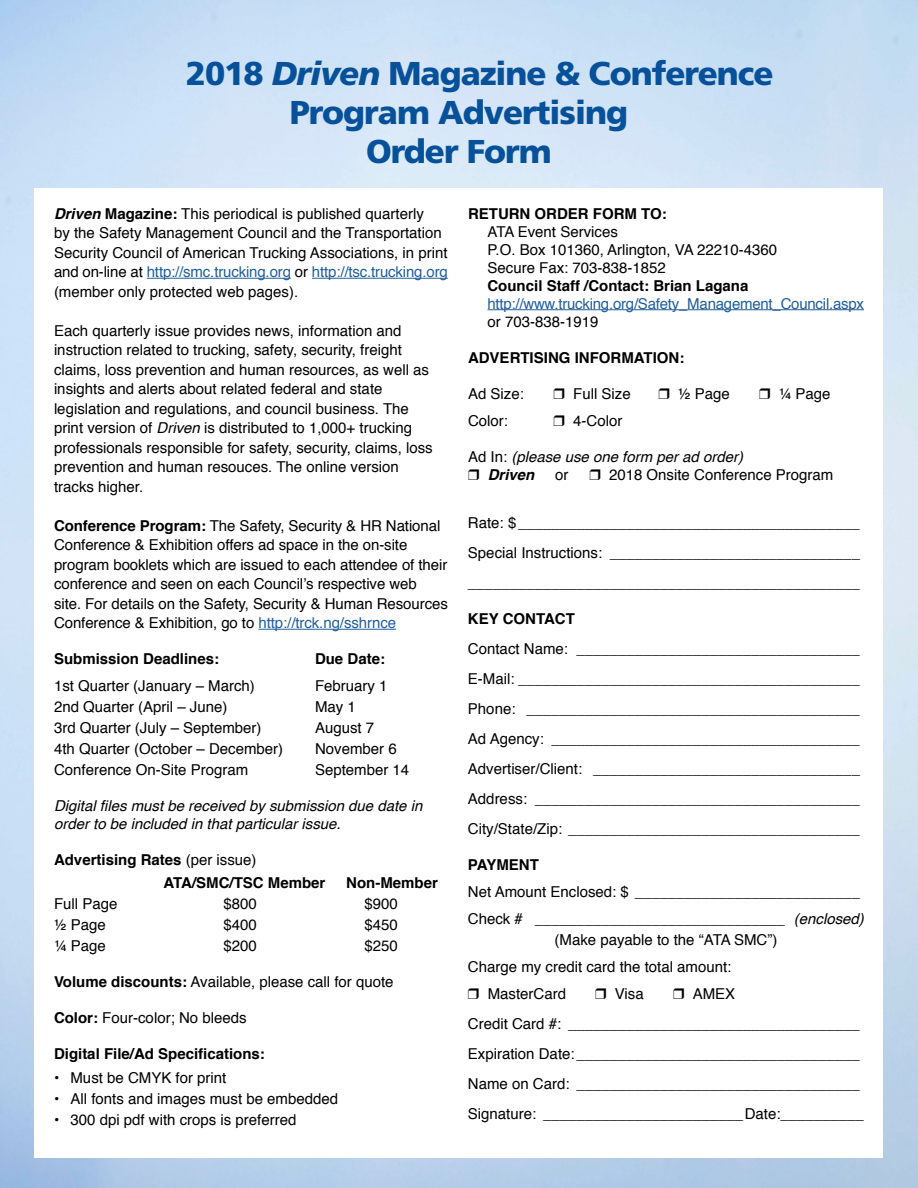
<style>
.page{position:relative;width:918px;height:1188px;background:#fff}
.page>*{position:absolute;margin:0;border:0;box-sizing:border-box;transform-origin:0 0}
.t1{font:900 33px "Frutiger";letter-spacing:-.03em;color:#06519a}
.t2{font:15px/19.5px "Helvetica";color:#000}
.t3{font:700 15px/23.4px "Helvetica";color:#000}
.t4{font:italic 15px/18px "Helvetica";color:#000}
.t5{font:15px "Helvetica";letter-spacing:-.015em;color:#215e9e}
.s1{font-style:italic}
.s2{font-weight:700;font-style:italic}
.s3{font-weight:700}
.s4{color:#215e9e}
.s5{font-weight:400}
.s6{font-style:normal}
</style>
<div class="page">
<hr style="left:147px;top:278px;width:144px;height:1px;background:#215e9e">
<hr style="left:312px;top:278px;width:136px;height:1px;background:#215e9e">
<hr style="left:258px;top:629px;width:138px;height:1px;background:#215e9e">
<hr style="left:488px;top:309px;width:376px;height:1px;background:#215e9e">
<h1 class="t1" style="left:186px;top:53px;width:589px">2018 <span class="s1">Driven</span> Magazine &amp; Conference</h1>
<h1 class="t1" style="left:290px;top:92px;width:340px">Program Advertising</h1>
<h1 class="t1" style="left:366px;top:131px;width:187px">Order Form</h1>
<p class="t2" style="left:54px;top:204px;width:395px"><span class="s2">Driven</span> <span class="s3">Magazine:</span> This periodical is published quarterly<br>by the Safety Management Council and the Transportation Security Council of American Trucking Associations, in print and on-line at <span class="s4">http://smc.trucking.org</span> or <span class="s4">http://tsc.trucking.org </span>(member only protected web pages).</p>
<p class="t2" style="left:54px;top:321px;width:380px">Each quarterly issue provides news, information and instruction related to trucking, safety, security, freight claims, loss prevention and human resources, as well as insights and alerts about related federal and state legislation and regulations, and council business. The print version of <span class="s1">Driven</span> is distributed to 1,000+ trucking professionals responsible for safety, security, claims, loss prevention and human resouces. The online version tracks higher.</p>
<p class="t2" style="left:54px;top:516px;width:395px"><span class="s3">Conference Program:</span> The Safety, Security &amp; HR National Conference &amp; Exhibition offers ad space in the on-site program booklets which are issued to each attendee of their conference and seen on each Council’s respective web<br>site. For details on the Safety, Security &amp; Human Resources Conference &amp; Exhibition, go to <span class="s4">http://trck.ng/sshrnce</span></p>
<p class="t3" style="left:54px;top:647px;width:167px">Submission Deadlines:</p>
<p class="t3" style="left:315px;top:647px;width:72px">Due Date:</p>
<p class="t2" style="left:54px;top:676px;width:202px">1st Quarter (January – March)</p>
<p class="t2" style="left:315px;top:676px;width:74px">February 1</p>
<p class="t2" style="left:54px;top:697px;width:175px">2nd Quarter (April – June)</p>
<p class="t2" style="left:315px;top:697px;width:42px">May 1</p>
<p class="t2" style="left:54px;top:718px;width:209px">3rd Quarter (July – September)</p>
<p class="t2" style="left:315px;top:718px;width:61px">August 7</p>
<p class="t2" style="left:54px;top:739px;width:231px">4th Quarter (October – December)</p>
<p class="t2" style="left:315px;top:739px;width:83px">November 6</p>
<p class="t2" style="left:54px;top:760px;width:196px">Conference On-Site Program</p>
<p class="t2" style="left:315px;top:760px;width:96px">September 14</p>
<p class="t4" style="left:54px;top:797px;width:370px">Digital files must be received by submission due date in order to be included in that particular issue.</p>
<p class="t3" style="left:164px;top:848px;width:163px;text-indent:-110px">Advertising Rates <span class="s5">(per issue)<br></span>ATA/SMC/TSC Member</p>
<p class="t3" style="left:346px;top:871px;width:93px">Non-Member</p>
<p class="t2" style="left:54px;top:894px;width:65px">Full Page</p>
<p class="t2" style="left:224px;top:894px;width:35px">$800</p>
<p class="t2" style="left:364px;top:894px;width:35px">$900</p>
<p class="t2" style="left:54px;top:915px;width:53px">½ Page</p>
<p class="t2" style="left:224px;top:915px;width:35px">$400</p>
<p class="t2" style="left:364px;top:915px;width:35px">$450</p>
<p class="t2" style="left:54px;top:936px;width:53px">¼ Page</p>
<p class="t2" style="left:224px;top:936px;width:35px">$200</p>
<p class="t2" style="left:364px;top:936px;width:35px">$250</p>
<p class="t2" style="left:54px;top:972px;width:341px"><span class="s3">Volume discounts:</span> Available, please call for quote</p>
<p class="t2" style="left:54px;top:1008px;width:194px"><span class="s3">Color:</span> Four-color; No bleeds</p>
<p class="t3" style="left:54px;top:1042px;width:212px">Digital File/Ad Specifications:</p>
<p class="t2" style="left:54px;top:1068px;width:174px">• Must be CMYK for print</p>
<p class="t2" style="left:54px;top:1089px;width:286px">• All fonts and images must be embedded</p>
<p class="t2" style="left:54px;top:1110px;width:244px">• 300 dpi pdf with crops is preferred</p>
<p class="t3" style="left:468px;top:202px;width:200px">RETURN ORDER FORM TO:</p>
<p class="t2" style="left:488px;top:223px;width:291px;line-height:18px">ATA Event Services<br>P.O. Box 101360, Arlington, VA 22210-4360<br>Secure Fax: 703-838-1852</p>
<p class="t3" style="left:488px;top:274px;width:262px">Council Staff /Contact: Brian Lagana</p>
<p class="t5" style="left:488px;top:292px;width:378px">http://www.trucking.org/Safety_Management_Council.aspx</p>
<p class="t2" style="left:488px;top:312px;width:112px">or 703-838-1919</p>
<p class="t3" style="left:468px;top:346px;width:218px">ADVERTISING INFORMATION:</p>
<p class="t2" style="left:468px;top:384px;width:57px">Ad Size:</p>
<p class="t2" style="left:573px;top:384px;width:59px">Full Size</p>
<p class="t2" style="left:678px;top:384px;width:53px">½ Page</p>
<p class="t2" style="left:779px;top:384px;width:53px">¼ Page</p>
<p class="t2" style="left:468px;top:411px;width:42px">Color:</p>
<p class="t2" style="left:573px;top:411px;width:51px">4-Color</p>
<p class="t4" style="left:488px;top:448px;width:257px;text-indent:-20px"><span class="s6">Ad In:</span> (please use one form per ad order)<br><span class="s3">Driven</span></p>
<p class="t2" style="left:555px;top:465px;width:15px">or</p>
<p class="t2" style="left:609px;top:465px;width:226px">2018 Onsite Conference Program</p>
<p class="t2" style="left:468px;top:508px;width:394px;line-height:30px;text-align:justify">Rate: $_________________________________________ Special Instructions: ______________________________ _______________________________________________</p>
<p class="t3" style="left:468px;top:607px;width:108px">KEY CONTACT</p>
<p class="t2" style="left:468px;top:634px;width:394px;line-height:30px;text-align:justify">Contact Name: __________________________________ E-Mail: _________________________________________ Phone: ________________________________________ Ad Agency: _____________________________________ Advertiser/Client: ________________________________ Address: _______________________________________ City/State/Zip: ___________________________________</p>
<p class="t3" style="left:468px;top:853px;width:72px">PAYMENT</p>
<p class="t2" style="left:468px;top:878px;width:397px;line-height:27px">Net Amount Enclosed: $ ___________________________<br>Check # ______________________________ <span class="s1">(enclosed)</span></p>
<p class="t2" style="left:555px;top:930px;width:224px">(Make payable to the “ATA SMC”)</p>
<p class="t2" style="left:468px;top:957px;width:265px">Charge my credit card the total amount:</p>
<p class="t2" style="left:488px;top:984px;width:80px">MasterCard</p>
<p class="t2" style="left:615px;top:984px;width:30px">Visa</p>
<p class="t2" style="left:468px;top:979px;width:397px;line-height:30px;text-indent:225px">AMEX<br>Credit Card #: ___________________________________ Expiration Date:__________________________________ Name on Card: __________________________________ Signature: ________________________Date:__________</p>
</div>
